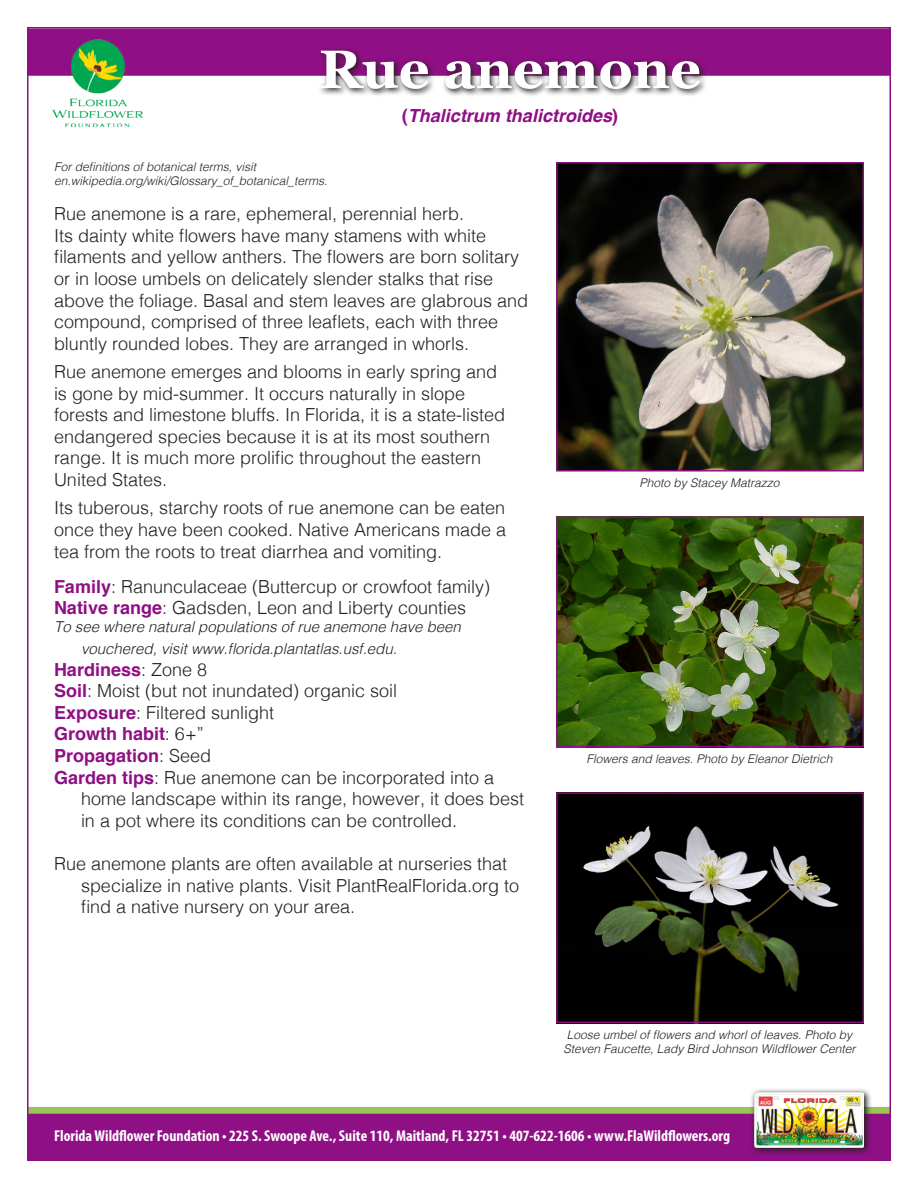
<style>
.page{position:relative;width:918px;height:1188px;background:#fff}
.page>*{position:absolute;margin:0;border:0;box-sizing:border-box;transform-origin:0 0}
.t1{font:700 54px "Georgia";color:#fff}
.t2{font:300 18px/21.6px "Helvetica";color:#231f20}
.t3{font:700 18px "Helvetica";color:#8f0f84}
.t4{font:italic 700 18px "Helvetica";color:#8f0f84}
.t5{font:700 condensed 15.75px "Myriad Pro";color:#fff}
.t6{font:italic 300 15px/21.6px "Helvetica";color:#231f20}
.t7{font:italic 300 12px/14.4px "Helvetica";color:#231f20}
.s1{font-style:normal}
.s2{font-weight:700;color:#8f0f84}
.s3{font-weight:300;color:#231f20}
</style>
<div class="page">
<div style="left:27px;top:1107px;width:864px;height:7px;background:#9ac456"></div>
<div style="left:27px;top:1114px;width:864px;height:47px;background:#8f0f84"></div>
<div style="left:27px;top:28px;width:864px;height:48px;background:#8f0f84;border:2px solid #8f0f84"></div>
<img style="left:47px;top:28px;width:102px;height:100px">
<svg style="left:318px;top:49px;width:389px;height:47px"></svg>
<img style="left:558px;top:164px;width:304px;height:306px">
<div style="left:556px;top:162px;width:308px;height:310px;border:1px solid #8f0f84"></div>
<img style="left:558px;top:518px;width:304px;height:227px">
<div style="left:556px;top:516px;width:308px;height:231px;border:1px solid #8f0f84"></div>
<img style="left:558px;top:794px;width:304px;height:227px">
<div style="left:556px;top:792px;width:308px;height:231px;border:1px solid #8f0f84"></div>
<svg style="left:750px;top:1089px;width:122px;height:65px"></svg>
<img style="left:754px;top:1092px;width:110px;height:56px">
<p class="t1" style="left:319px;top:29px;width:383px">Rue anemone</p>
<p class="t4" style="left:402px;top:100px;width:218px"><span class="s1">(</span>Thalictrum thalictroides<span class="s1">)</span></p>
<p class="t7" style="left:54px;top:158px;width:275px">For definitions of botanical terms, visit en.wikipedia.org/wiki/Glossary_of_botanical_terms.</p>
<p class="t2" style="left:54px;top:202px;width:476px">Rue anemone is a rare, ephemeral, perennial herb.<br>Its dainty white flowers have many stamens with white filaments and yellow anthers. The flowers are born solitary or in loose umbels on delicately slender stalks that rise above the foliage. Basal and stem leaves are glabrous and compound, comprised of three leaflets, each with three bluntly rounded lobes. They are arranged in whorls.</p>
<p class="t2" style="left:54px;top:360px;width:453px">Rue anemone emerges and blooms in early spring and is gone by mid-summer. It occurs naturally in slope forests and limestone bluffs. In Florida, it is a state-listed endangered species because it is at its most southern range. It is much more prolific throughout the eastern United States.</p>
<p class="t2" style="left:54px;top:496px;width:454px;text-align:justify">Its tuberous, starchy roots of rue anemone can be eaten once they have been cooked. Native Americans made a tea from the roots to treat diarrhea and vomiting.</p>
<p class="t2" style="left:54px;top:574px;width:438px"><span class="s2">Family</span>: Ranunculaceae (Buttercup or crowfoot family)</p>
<p class="t2" style="left:54px;top:596px;width:414px"><span class="s2">Native range</span>: Gadsden, Leon and Liberty counties</p>
<p class="t6" style="left:81px;top:615px;width:381px;text-indent:-27px">To see where natural populations of rue anemone have been vouchered, visit www.florida.plantatlas.usf.edu.</p>
<p class="t3" style="left:54px;top:655px;width:155px">Hardiness<span class="s3">: Zone 8</span></p>
<p class="t2" style="left:54px;top:679px;width:345px"><span class="s2">Soil</span>: Moist (but not inundated) organic soil</p>
<p class="t2" style="left:54px;top:700px;width:222px"><span class="s2">Exposure</span>: Filtered sunlight</p>
<p class="t3" style="left:54px;top:719px;width:151px">Growth habit<span class="s3">: 6+”</span></p>
<p class="t3" style="left:54px;top:741px;width:159px">Propagation<span class="s3">: Seed</span></p>
<p class="t2" style="left:81px;top:765px;width:445px;text-indent:-27px"><span class="s2">Garden tips</span>: Rue anemone can be incorporated into a home landscape within its range, however, it does best in a pot where its conditions can be controlled.</p>
<p class="t2" style="left:81px;top:851px;width:440px;text-indent:-27px">Rue anemone plants are often available at nurseries that specialize in native plants. Visit PlantRealFlorida.org to find a native nursery on your area.</p>
<p class="t7" style="left:639px;top:475px;width:142px">Photo by Stacey Matrazzo</p>
<p class="t7" style="left:586px;top:751px;width:248px">Flowers and leaves. Photo by Eleanor Dietrich</p>
<p class="t7" style="left:563px;top:1027px;width:294px">Loose umbel of flowers and whorl of leaves. Photo by<br>Steven Faucette, Lady Bird Johnson Wildflower Center</p>
<p class="t5" style="left:54px;top:1126px;width:678px">Florida Wildflower Foundation • 225 S. Swoope Ave., Suite 110, Maitland, FL 32751 • 407-622-1606 • www.FlaWildflowers.org</p>
</div>
